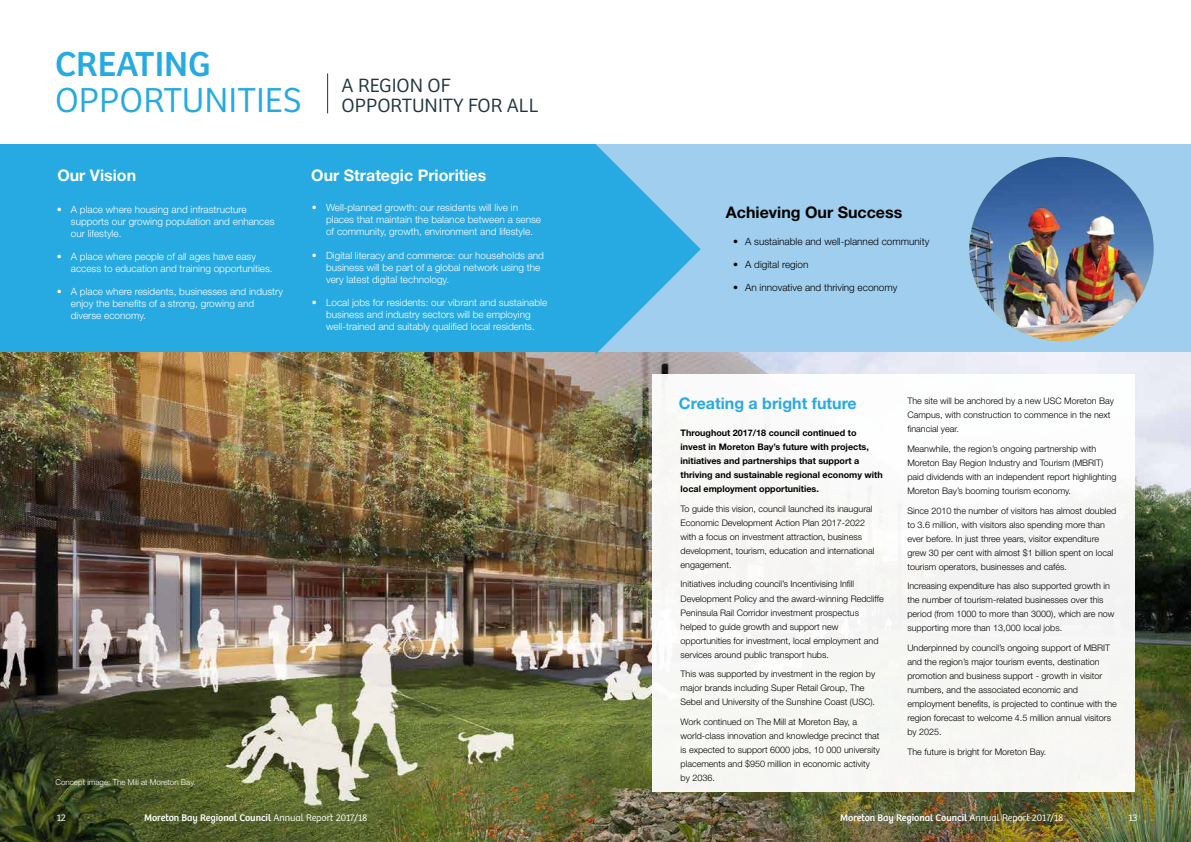
<style>
.page{position:relative;width:1191px;height:842px;background:#fff}
.page>*{position:absolute;margin:0;border:0;box-sizing:border-box;transform-origin:0 0}
.t1{font:300 36px "Bree";color:#27aae1}
.t2{font:36px "Bree";color:#27aae1}
.t3{font:300 20px/20px "Bree";color:#22353e}
.t4{font:700 16px "Helvetica Neue LT Std";color:#fff}
.t5{font:700 16px "Helvetica Neue LT Std";color:#27aae1}
.t6{font:700 16px "Helvetica Neue LT Std";color:#000}
.t7{font:300 10px/12px "Helvetica Neue LT Std";color:#fff}
.t8{font:10px "Bree";color:#fff}
.t9{font:300 10px "Helvetica Neue LT Std";color:#000}
.t10{font:300 10px "Bree";color:#fff}
.t11{font:300 9px/14px "Helvetica Neue LT Std";color:#000}
.t12{font:700 9px/14px "Helvetica Neue LT Std";color:#000}
.t13{font:300 8px "Helvetica Neue LT Std";color:#fff}
.s1{font-weight:300}
</style>
<div class="page">
<img style="left:0;top:351px;width:1191px;height:491px">
<div style="left:652px;top:375px;width:482px;height:417px;background:#f7f7f5"></div>
<div style="left:595px;top:144px;width:596px;height:207px;background:#9fceee"></div>
<div style="left:0;top:144px;width:595px;height:207px;background:#27aae1"></div>
<svg style="left:595px;top:144px;width:105px;height:210px"></svg>
<img style="left:969px;top:157px;width:184px;height:184px;border-radius:92px">
<hr style="left:327px;top:73px;width:1px;height:40px;background:#22353e">
<h1 class="t2" style="left:55px;top:43px;width:157px">CREATING</h1>
<h1 class="t1" style="left:55px;top:79px;width:248px">OPPORTUNITIES</h1>
<h2 class="t3" style="left:341px;top:76px;width:198px">A REGION OF<br>OPPORTUNITY FOR ALL</h2>
<h3 class="t4" style="left:57px;top:166px;width:80px">Our Vision</h3>
<h3 class="t4" style="left:311px;top:166px;width:177px">Our Strategic Priorities</h3>
<p class="t7" style="left:71px;top:203px;width:205px;text-indent:-14px">• A place where housing and infrastructure supports our growing population and enhances our lifestyle.</p>
<p class="t7" style="left:71px;top:250px;width:203px;text-indent:-14px">• A place where people of all ages have easy access to education and training opportunities.</p>
<p class="t7" style="left:71px;top:286px;width:214px;text-indent:-14px">• A place where residents, businesses and industry enjoy the benefits of a strong, growing and diverse economy.</p>
<p class="t7" style="left:326px;top:202px;width:216px;text-indent:-14px">• Well-planned growth: our residents will live in places that maintain the balance between a sense of community, growth, environment and lifestyle.</p>
<p class="t7" style="left:326px;top:249px;width:219px;text-indent:-14px">• Digital literacy and commerce: our households and business will be part of a global network using the very latest digital technology.</p>
<p class="t7" style="left:312px;top:296px;width:237px;text-align:center">• Local jobs for residents: our vibrant and sustainable business and industry sectors will be employing well-trained and suitably qualified local residents.</p>
<p class="t13" style="left:55px;top:777px;width:142px">Concept image: The Mill at Moreton Bay.</p>
<h3 class="t6" style="left:726px;top:203px;width:178px">Achieving Our Success</h3>
<p class="t9" style="left:733px;top:235px;width:198px">• A sustainable and well-planned community</p>
<p class="t9" style="left:733px;top:258px;width:77px">• A digital region</p>
<p class="t9" style="left:733px;top:282px;width:166px">• An innovative and thriving economy</p>
<h3 class="t5" style="left:679px;top:394px;width:179px">Creating a bright future</h3>
<p class="t12" style="left:680px;top:426px;width:204px">Throughout 2017/18 council continued to invest in Moreton Bay’s future with projects, initiatives and partnerships that support a thriving and sustainable regional economy with local employment opportunities.</p>
<p class="t11" style="left:680px;top:501px;width:195px">To guide this vision, council launched its inaugural Economic Development Action Plan 2017-2022 with a focus on investment attraction, business development, tourism, education and international engagement.</p>
<p class="t11" style="left:680px;top:577px;width:205px">Initiatives including council’s Incentivising Infill Development Policy and the award-winning Redcliffe Peninsula Rail Corridor investment prospectus helped to guide growth and support new opportunities for investment, local employment and services around public transport hubs.</p>
<p class="t11" style="left:680px;top:667px;width:196px">This was supported by investment in the region by major brands including Super Retail Group, The<br>Sebel and University of the Sunshine Coast (USC).</p>
<p class="t11" style="left:680px;top:714px;width:201px">Work continued on The Mill at Moreton Bay, a world-class innovation and knowledge precinct that is expected to support 6000 jobs, 10 000 university placements and $950 million in economic activity by 2036.</p>
<p class="t11" style="left:907px;top:394px;width:208px">The site will be anchored by a new USC Moreton Bay<br>Campus, with construction to commence in the next financial year.</p>
<p class="t11" style="left:907px;top:442px;width:210px">Meanwhile, the region’s ongoing partnership with Moreton Bay Region Industry and Tourism (MBRIT) paid dividends with an independent report highlighting Moreton Bay’s booming tourism economy.</p>
<p class="t11" style="left:907px;top:503px;width:210px">Since 2010 the number of visitors has almost doubled to 3.6 million, with visitors also spending more than ever before. In just three years, visitor expenditure grew 30 per cent with almost $1 billion spent on local tourism operators, businesses and cafés.</p>
<p class="t11" style="left:907px;top:579px;width:209px">Increasing expenditure has also supported growth in the number of tourism-related businesses over this period (from 1000 to more than 3000), which are now supporting more than 13,000 local jobs.</p>
<p class="t11" style="left:907px;top:641px;width:211px">Underpinned by council’s ongoing support of MBRIT and the region’s major tourism events, destination promotion and business support - growth in visitor numbers, and the associated economic and employment benefits, is projected to continue with the region forecast to welcome 4.5 million annual visitors by 2025.</p>
<p class="t11" style="left:907px;top:744px;width:140px">The future is bright for Moreton Bay.</p>
<p class="t10" style="left:57px;top:812px;width:11px">12</p>
<p class="t8" style="left:144px;top:812px;width:225px">Moreton Bay Regional Council <span class="s1">Annual Report 2017/18</span></p>
<p class="t8" style="left:840px;top:812px;width:225px">Moreton Bay Regional Council <span class="s1">Annual Report 2017/18</span></p>
<p class="t10" style="left:1128px;top:812px;width:11px">13</p>
</div>
